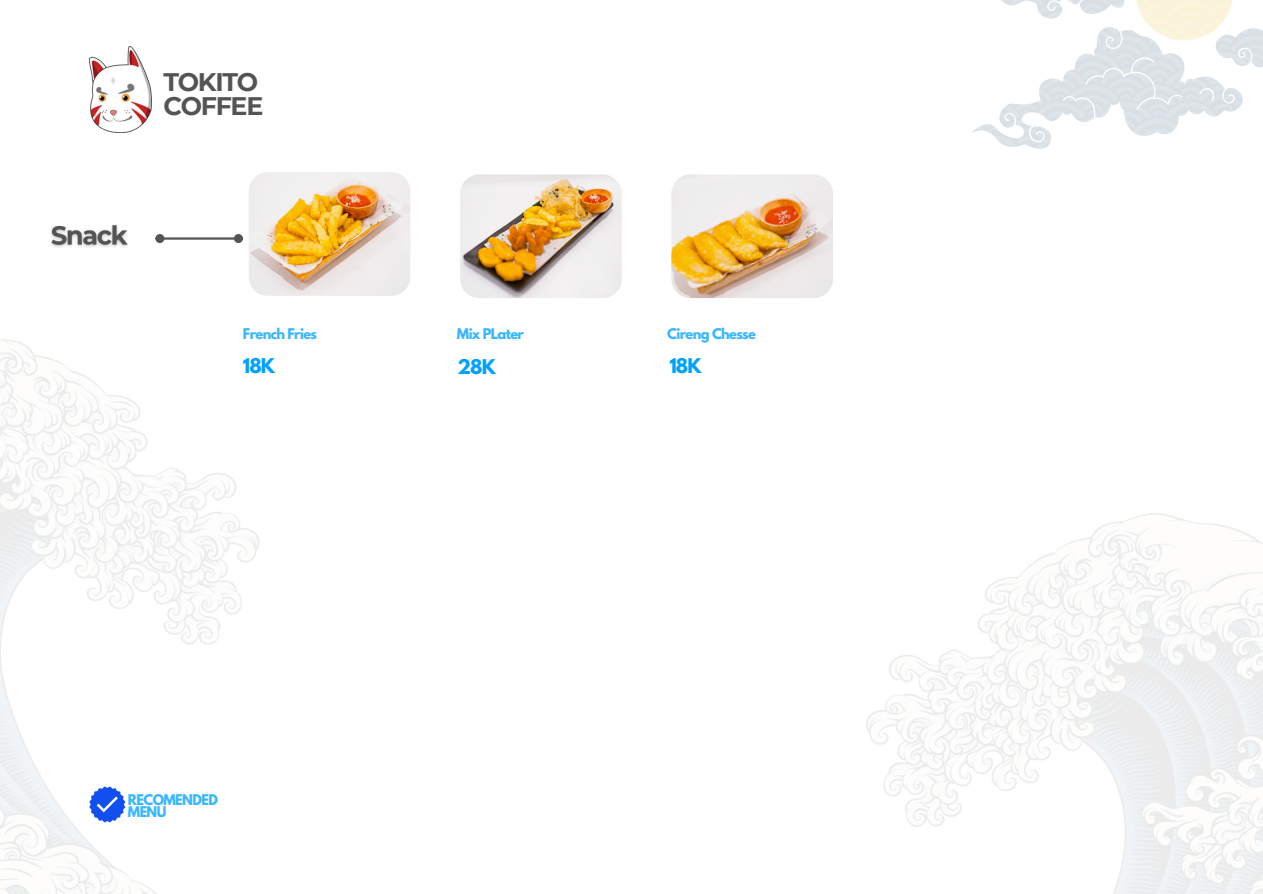
<style>
.page{position:relative;width:1263px;height:894px;background:#fff}
.page>*{position:absolute;margin:0;border:0;box-sizing:border-box;transform-origin:0 0}
.t1{font:700 25.35px/23.7px "Montserrat";letter-spacing:-.05em;color:#545454}
.t2{font:700 18px "League Spartan";letter-spacing:-.05em;color:#00a1fe}
.t3{font:700 13.05px/12px "League Spartan";letter-spacing:-.05em;color:#38b6ff}
</style>
<div class="page">
<img style="left:0;top:339px;width:260px;height:554px">
<img style="left:89px;top:47px;width:62px;height:85px">
<svg style="left:89px;top:786px;width:36px;height:36px"></svg>
<svg style="left:972px;top:0;width:291px;height:149px"></svg>
<img style="left:866px;top:513px;width:397px;height:380px">
<hr style="left:164px;top:237px;width:70px;height:2px;background:#545454">
<div style="left:157px;top:235px;width:6px;height:7px;background:#545454;border-radius:50%"></div>
<div style="left:155px;top:234px;width:9px;height:9px;border:2px solid #545454;border-radius:50%"></div>
<div style="left:235px;top:235px;width:7px;height:7px;background:#545454;border-radius:50%"></div>
<div style="left:234px;top:234px;width:9px;height:9px;border:2px solid #545454;border-radius:50%"></div>
<img style="left:51px;top:224px;width:77px;height:24px">
<img style="left:249px;top:172px;width:161px;height:124px;border-radius:19px">
<img style="left:460px;top:174px;width:162px;height:124px;border-radius:19px">
<img style="left:671px;top:174px;width:162px;height:124px;border-radius:19px">
<p class="t1" style="left:163px;top:70px;width:101px">TOKITO<br>COFFEE</p>
<p class="t3" style="left:243px;top:329px;width:76px">French Fries</p>
<h3 class="t3" style="left:457px;top:329px;width:69px">Mix PLater</h3>
<p class="t3" style="left:667px;top:329px;width:90px">Cireng Chesse</p>
<h3 class="t2" style="left:243px;top:357px;width:34px">18K</h3>
<p class="t2" style="left:458px;top:357px;width:40px">28K</p>
<p class="t2" style="left:669px;top:357px;width:34px">18K</p>
<h1 class="t3" style="left:128px;top:795px;width:92px">RECOMENDED<br>MENU</h1>
</div>
